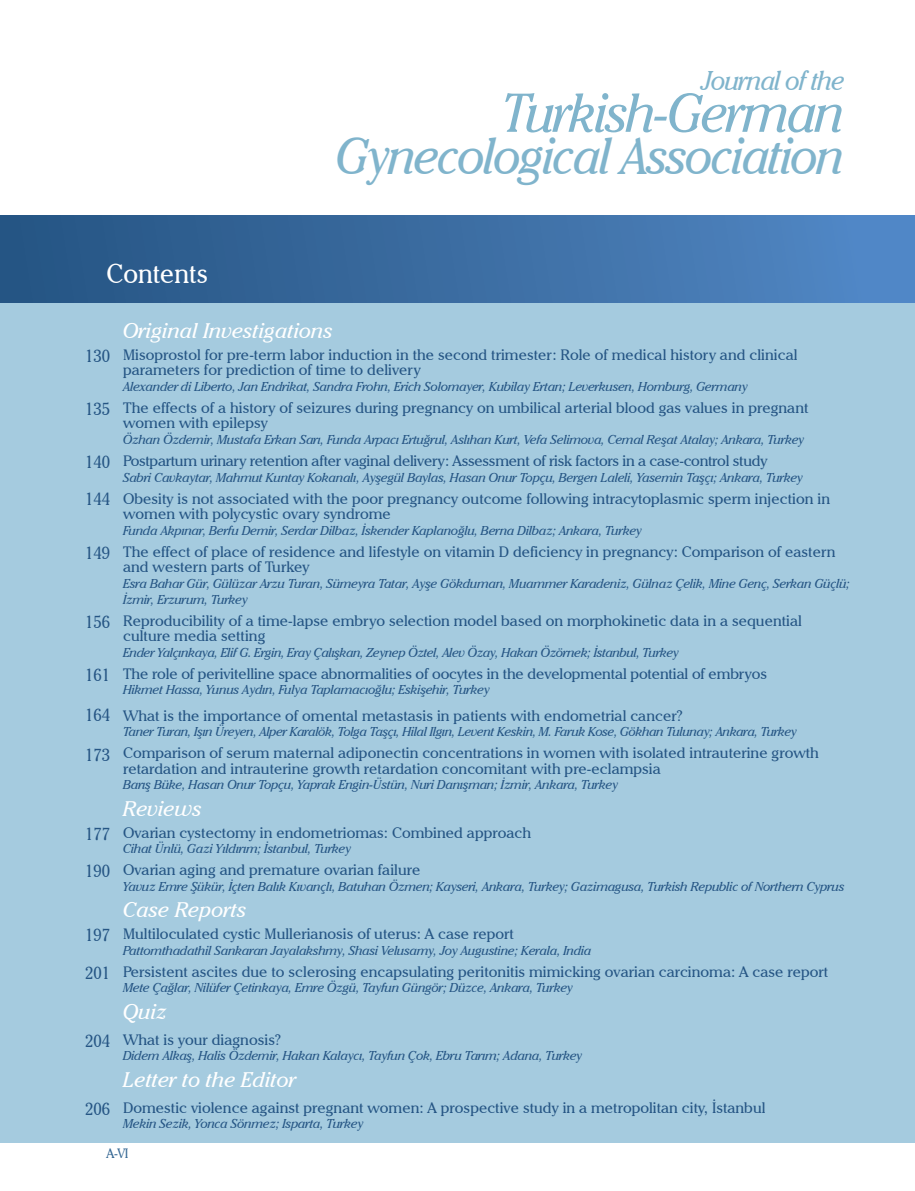
<style>
.page{position:relative;width:915px;height:1191px;background:#fff}
.page>*{position:absolute;margin:0;border:0;box-sizing:border-box;transform-origin:0 0}
.t1{font:italic 54px "Cheltenham IT Cby BT";letter-spacing:-.04em;color:#80b4cc;scale:.94 1}
.t2{font:italic 51px "Cheltenham IT Cby BT";letter-spacing:-.04em;color:#80b4cc;scale:.94 1}
.t3{font:italic 27px "Cheltenham IT Cby BT";letter-spacing:-.04em;color:#80b4cc;scale:.94 1}
.t4{font:27px "Cheltenham IT Cby BT";color:#fff;scale:.94 1}
.t5{font:italic 21px "Cheltenham IT Cby BT";color:#fff}
.t6{font:17.25px/36.6px "Cheltenham IT Cby BT";color:#255584;scale:.94 1}
.t7{font:15px/15.6px "Cheltenham IT Cby BT";color:#255584}
.t8{font:15px "Cheltenham IT Cby BT";letter-spacing:-.02em;color:#255584}
.t9{font:13.5px "Cheltenham IT Cby BT";color:#366894;scale:.94 1}
.t10{font:italic 12.75px/15.6px "Cheltenham IT Cby BT";letter-spacing:-.02em;color:#255584}
</style>
<div class="page">
<div style="left:0;top:215px;width:914px;height:88px;background:linear-gradient(to right,#255380,#5388c6)"></div>
<div style="left:0;top:303px;width:914px;height:839px;background:#a5cbdf"></div>
<h3 class="t3" style="left:701px;top:64px;width:154px">Journal of the</h3>
<h1 class="t1" style="left:501px;top:80px;width:367px">Turkish-German</h1>
<h2 class="t2" style="left:336px;top:125px;width:542px">Gynecological Association</h2>
<h3 class="t4" style="left:106px;top:256px;width:109px">Contents</h3>
<h3 class="t5" style="left:123px;top:317px;width:211px">Original Investigations</h3>
<p class="t7" style="left:123px;top:346px;width:675px">Misoprostol for pre-term labor induction in the second trimester: Role of medical history and clinical parameters for prediction of time to delivery</p>
<p class="t10" style="left:123px;top:378px;width:626px">Alexander di Liberto, Jan Endrikat, Sandra Frohn, Erich Solomayer, Kubilay Ertan; Leverkusen, Homburg, Germany</p>
<p class="t7" style="left:123px;top:399px;width:686px">The effects of a history of seizures during pregnancy on umbilical arterial blood gas values in pregnant women with epilepsy</p>
<p class="t10" style="left:123px;top:431px;width:682px">Özhan Özdemir, Mustafa Erkan Sarı, Funda Arpacı Ertuğrul, Aslıhan Kurt, Vefa Selimova, Cemal Reşat Atalay; Ankara, Turkey</p>
<p class="t8" style="left:123px;top:451px;width:645px">Postpartum urinary retention after vaginal delivery: Assessment of risk factors in a case-control study</p>
<p class="t10" style="left:123px;top:469px;width:681px">Sabri Cavkaytar, Mahmut Kuntay Kokanalı, Ayşegül Baylas, Hasan Onur Topçu, Bergen Laleli, Yasemin Taşçı; Ankara, Turkey</p>
<p class="t7" style="left:123px;top:490px;width:708px">Obesity is not associated with the poor pregnancy outcome following intracytoplasmic sperm injection in women with polycystic ovary syndrome</p>
<p class="t10" style="left:123px;top:522px;width:520px">Funda Akpınar, Berfu Demir, Serdar Dilbaz, İskender Kaplanoğlu, Berna Dilbaz; Ankara, Turkey</p>
<p class="t7" style="left:123px;top:543px;width:713px">The effect of place of residence and lifestyle on vitamin D deficiency in pregnancy: Comparison of eastern and western parts of Turkey</p>
<p class="t10" style="left:123px;top:575px;width:728px">Esra Bahar Gür, Gülüzar Arzu Turan, Sümeyra Tatar, Ayşe Gökduman, Muammer Karadeniz, Gülnaz Çelik, Mine Genç, Serkan Güçlü;<br>İzmir, Erzurum, Turkey</p>
<p class="t7" style="left:123px;top:612px;width:680px">Reproducibility of a time-lapse embryo selection model based on morphokinetic data in a sequential culture media setting</p>
<p class="t10" style="left:123px;top:644px;width:557px">Ender Yalçınkaya, Elif G. Ergin, Eray Çalışkan, Zeynep Öztel, Alev Özay, Hakan Özörnek; İstanbul, Turkey</p>
<p class="t7" style="left:123px;top:665px;width:645px">The role of perivitelline space abnormalities of oocytes in the developmental potential of embryos</p>
<p class="t10" style="left:123px;top:682px;width:368px">Hikmet Hassa, Yunus Aydın, Fulya Taplamacıoğlu; Eskişehir, Turkey</p>
<p class="t7" style="left:123px;top:707px;width:561px">What is the importance of omental metastasis in patients with endometrial cancer?</p>
<p class="t10" style="left:123px;top:724px;width:675px">Taner Turan, Işın Üreyen, Alper Karalök, Tolga Taşçı, Hilal Ilgın, Levent Keskin, M. Faruk Kose, Gökhan Tulunay; Ankara, Turkey</p>
<p class="t7" style="left:123px;top:745px;width:697px">Comparison of serum maternal adiponectin concentrations in women with isolated intrauterine growth retardation and intrauterine growth retardation concomitant with pre-eclampsia</p>
<p class="t10" style="left:123px;top:777px;width:496px">Barış Büke, Hasan Onur Topçu, Yaprak Engin-Üstün, Nuri Danışman; İzmir, Ankara, Turkey</p>
<h3 class="t5" style="left:123px;top:795px;width:80px">Reviews</h3>
<p class="t7" style="left:123px;top:824px;width:409px">Ovarian cystectomy in endometriomas: Combined approach</p>
<p class="t10" style="left:123px;top:840px;width:230px">Cihat Ünlü, Gazi Yıldırım; İstanbul, Turkey</p>
<p class="t7" style="left:123px;top:862px;width:299px">Ovarian aging and premature ovarian failure</p>
<p class="t10" style="left:123px;top:878px;width:723px">Yavuz Emre Şükür, İçten Balık Kıvançlı, Batuhan Özmen; Kayseri, Ankara, Turkey; Gazimagusa, Turkish Republic of Northern Cyprus</p>
<h3 class="t5" style="left:123px;top:897px;width:125px">Case Reports</h3>
<p class="t7" style="left:123px;top:925px;width:392px">Multiloculated cystic Mullerianosis of uterus: A case report</p>
<p class="t10" style="left:123px;top:942px;width:470px">Pattomthadathil Sankaran Jayalakshmy, Shasi Velusamy, Joy Augustine; Kerala, India</p>
<p class="t7" style="left:123px;top:963px;width:706px">Persistent ascites due to sclerosing encapsulating peritonitis mimicking ovarian carcinoma: A case report</p>
<p class="t10" style="left:123px;top:979px;width:451px">Mete Çağlar, Nilüfer Çetinkaya, Emre Özgü, Tayfun Güngör; Düzce, Ankara, Turkey</p>
<h3 class="t5" style="left:123px;top:998px;width:46px">Quiz</h3>
<p class="t7" style="left:123px;top:1031px;width:159px">What is your diagnosis?</p>
<p class="t10" style="left:123px;top:1048px;width:461px">Didem Alkaş, Halis Özdemir, Hakan Kalaycı, Tayfun Çok, Ebru Tarım; Adana, Turkey</p>
<h3 class="t5" style="left:123px;top:1066px;width:175px">Letter to the Editor</h3>
<p class="t7" style="left:123px;top:1099px;width:644px">Domestic violence against pregnant women: A prospective study in a metropolitan city, İstanbul</p>
<p class="t10" style="left:123px;top:1116px;width:242px">Mekin Sezik, Yonca Sönmez; Isparta, Turkey</p>
<h3 class="t6" style="left:85px;top:337px;width:28px">130</h3>
<h3 class="t6" style="left:85px;top:390px;width:28px">135</h3>
<h3 class="t6" style="left:85px;top:443px;width:28px">140<br>144</h3>
<h3 class="t6" style="left:85px;top:534px;width:28px">149</h3>
<h3 class="t6" style="left:85px;top:603px;width:28px">156</h3>
<h3 class="t6" style="left:85px;top:656px;width:28px">161</h3>
<h3 class="t6" style="left:85px;top:696px;width:28px">164</h3>
<h3 class="t6" style="left:85px;top:736px;width:28px">173</h3>
<h3 class="t6" style="left:85px;top:815px;width:28px">177<br>190</h3>
<h3 class="t6" style="left:85px;top:915px;width:28px;line-height:37.8px">197<br>201</h3>
<h3 class="t6" style="left:85px;top:1022px;width:28px">204</h3>
<h3 class="t6" style="left:85px;top:1090px;width:28px">206</h3>
<p class="t9" style="left:106px;top:1145px;width:25px">A-VI</p>
</div>
